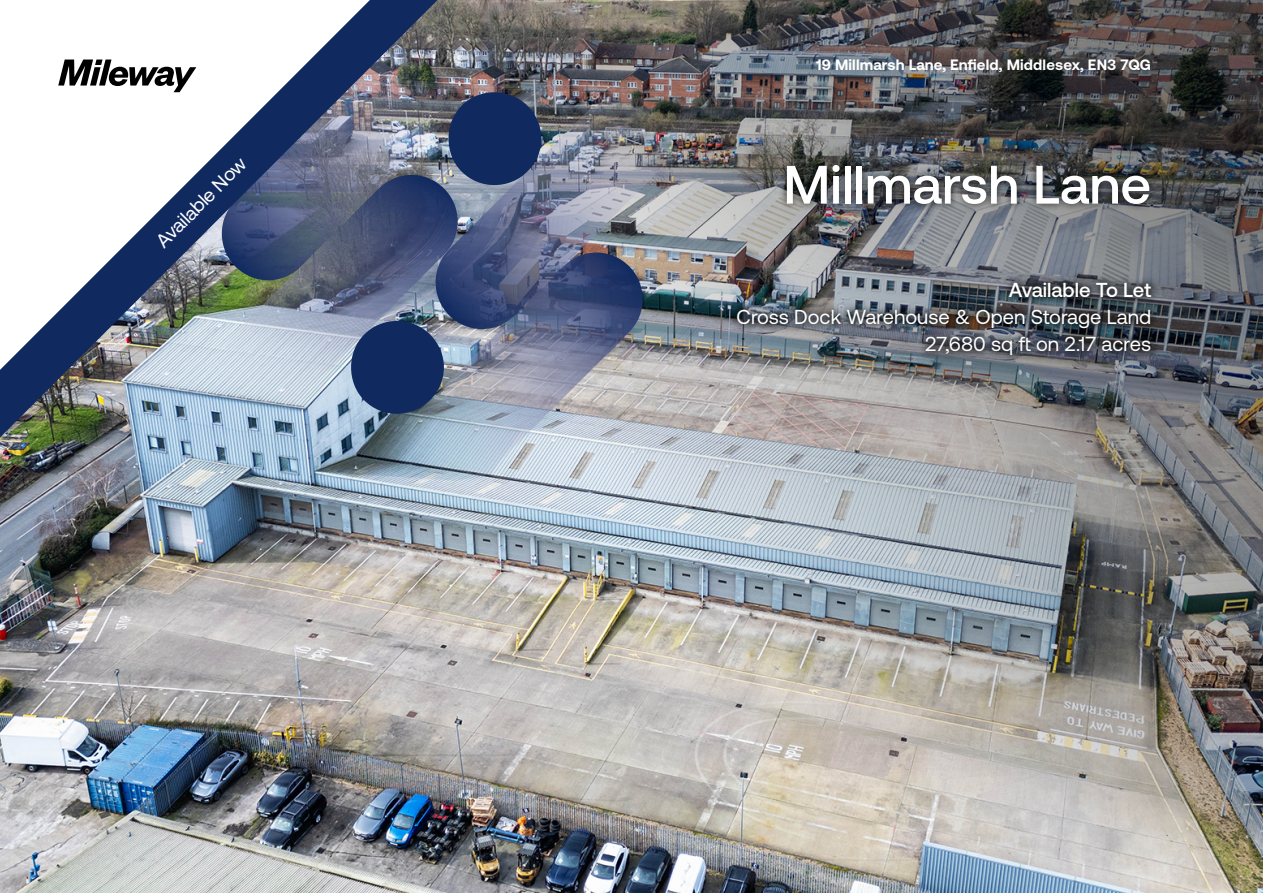
<style>
.page{position:relative;width:1263px;height:893px;background:#fff}
.page>*{position:absolute;margin:0;border:0;box-sizing:border-box;transform-origin:0 0}
.t1{font:500 54px "Aeonik";color:#fff}
.t2{font:20.25px/27px "Aeonik";color:#fff;text-align:right}
.t3{font:500 20.25px "Aeonik";color:#fff}
.t4{font:19.5px "Aeonik";color:#fff}
.t5{font:700 15px "Aeonik";letter-spacing:.01em;color:#fff}
</style>
<div class="page">
<img style="left:0;top:438px;width:384px;height:455px">
<img style="left:384px;top:0;width:879px;height:893px">
<div style="left:729px;top:273px;width:431px;height:90px;background:#000;opacity:.75"></div>
<img style="left:509px;top:47px;width:214px;height:287px">
<img style="left:438px;top:0;width:71px;height:252px">
<img style="left:171px;top:175px;width:292px;height:286px">
<img style="left:356px;top:252px;width:292px;height:287px">
<img style="left:0;top:0;width:438px;height:438px">
<div style="left:778px;top:157px;width:379px;height:55px;background:#000;opacity:.75"></div>
<p class="t5" style="left:816px;top:56px;width:337px">19 Millmarsh Lane, Enfield, Middlesex, EN3 7QG</p>
<p class="t4" style="left:152px;top:236px;width:120px;rotate:-45deg">Available Now</p>
<h1 class="t1" style="left:783px;top:154px;width:369px">Millmarsh Lane</h1>
<p class="t3" style="left:1009px;top:278px;width:143px">Available To Let</p>
<p class="t2" style="left:737px;top:303px;width:416px">Cross Dock Warehouse &amp; Open Storage Land<br>27,680 sq ft on 2.17 acres</p>
</div>
